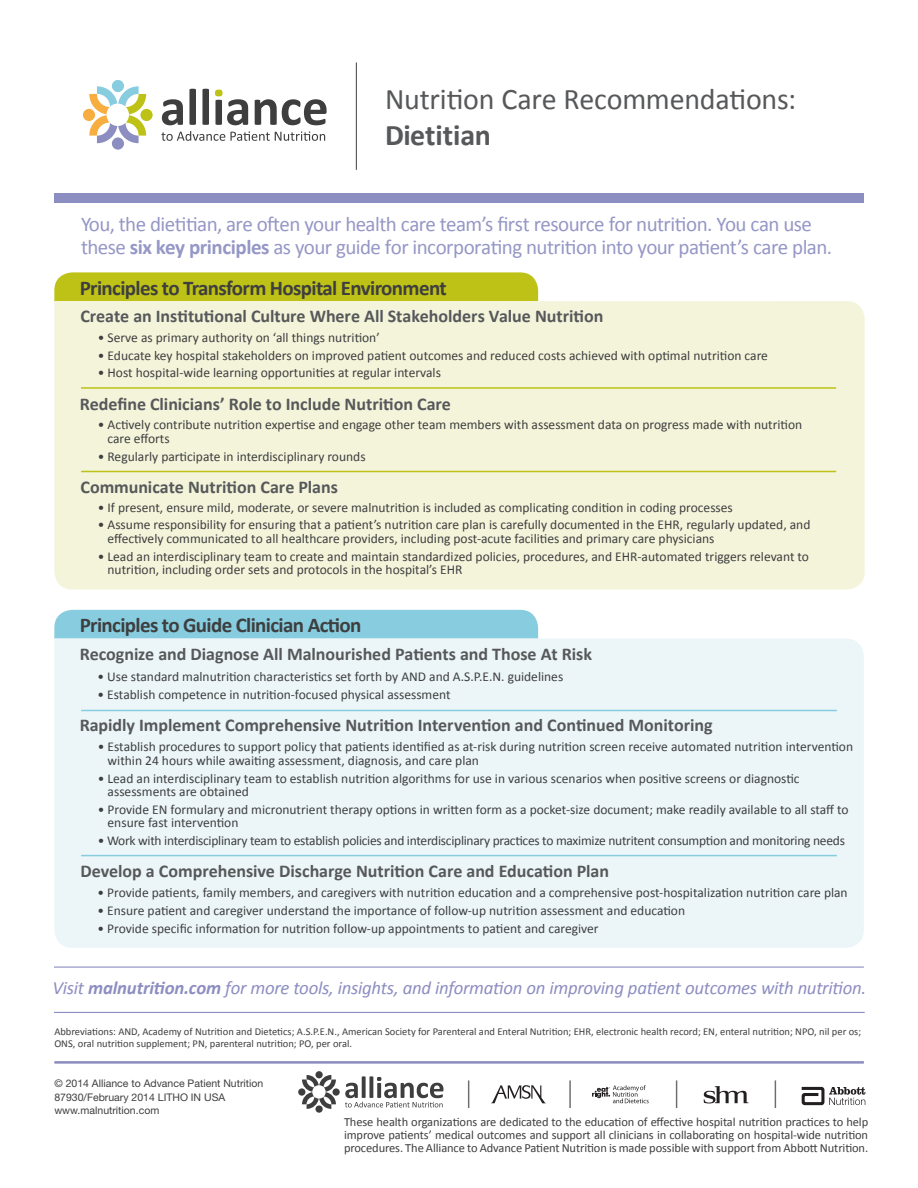
<style>
.page{position:relative;width:918px;height:1188px;background:#fff}
.page>*{position:absolute;margin:0;border:0;box-sizing:border-box;transform-origin:0 0}
.t1{font:30px/36px "Calibri";letter-spacing:-.005em;color:#57585a}
.t2{font:21px/22.5px "Calibri";letter-spacing:-.025em;color:#9597c6}
.t3{font:700 21px "Calibri";letter-spacing:-.03em;color:#3e3e3f}
.t4{font:italic 18.75px "Calibri";letter-spacing:-.015em;color:#8c8ec1}
.t5{font:700 18px "Calibri";color:#57585a}
.bullets{font:13.5px/13.5px "Calibri";color:#3e3e3f}
.bullets-2{font:13.5px "Calibri";letter-spacing:-.02em;color:#3e3e3f}
.t6{font:12.45px/13px "Calibri";letter-spacing:-.01em;color:#3e3e3f;text-align:justify}
.t7{font:10.5px/12px "Calibri";color:#3e3e3f}
.t8{font:10.5px "Helvetica Neue LT Std";color:#3e3e3f}
.s1{font-weight:700}
</style>
<div class="page">
<div style="left:54px;top:610px;width:484px;height:29px;background:#87cddf"></div>
<div style="left:54px;top:639px;width:810px;height:309px;background:#ecf6f9"></div>
<div style="left:54px;top:272px;width:484px;height:29px;background:#bec216"></div>
<div style="left:54px;top:301px;width:811px;height:288px;background:#f3f4da"></div>
<svg style="left:83px;top:80px;width:70px;height:70px"></svg>
<svg style="left:161px;top:89px;width:166px;height:52px"></svg>
<hr style="left:356px;top:62px;width:1px;height:108px;background:#3e3e3f">
<div style="left:54px;top:193px;width:810px;height:9px;background:#8c8ec1"></div>
<hr style="left:81px;top:387px;width:755px;height:2px;background:#bec216">
<hr style="left:81px;top:471px;width:755px;height:1px;background:#bec216">
<hr style="left:81px;top:710px;width:756px;height:1px;background:#87cddf">
<hr style="left:81px;top:855px;width:756px;height:1px;background:#87cddf">
<hr style="left:54px;top:1061px;width:810px;height:3px;background:#8c8ec1">
<hr style="left:54px;top:967px;width:810px;height:1px;background:#8c8ec1">
<hr style="left:54px;top:1012px;width:811px;height:1px;background:#8c8ec1">
<hr style="left:569px;top:1080px;width:2px;height:28px;background:#6c6d70">
<svg style="left:468px;top:1080px;width:1px;height:28px"></svg>
<svg style="left:676px;top:1080px;width:1px;height:28px"></svg>
<svg style="left:775px;top:1080px;width:1px;height:28px"></svg>
<svg style="left:298px;top:1071px;width:145px;height:42px"></svg>
<svg style="left:802px;top:1087px;width:63px;height:18px"></svg>
<svg style="left:491px;top:1085px;width:55px;height:18px"></svg>
<svg style="left:592px;top:1085px;width:57px;height:18px"></svg>
<svg style="left:704px;top:1086px;width:44px;height:17px"></svg>
<p class="t1" style="left:385px;top:79px;width:412px">Nutrition Care Recommendations:<br><span class="s1">Dietitian</span></p>
<p class="t2" style="left:81px;top:212px;width:753px">You, the dietitian, are often your health care team’s first resource for nutrition. You can use these <span class="s1">six key principles</span> as your guide for incorporating nutrition into your patient’s care plan.</p>
<p class="t3" style="left:80px;top:275px;width:369px">Principles to Transform Hospital Environment</p>
<p class="t5" style="left:80px;top:305px;width:524px">Create an Institutional Culture Where All Stakeholders Value Nutrition</p>
<p class="bullets" style="left:98px;top:330px;width:284px">• Serve as primary authority on ‘all things nutrition’</p>
<p class="bullets" style="left:98px;top:348px;width:672px">• Educate key hospital stakeholders on improved patient outcomes and reduced costs achieved with optimal nutrition care</p>
<p class="bullets" style="left:98px;top:366px;width:345px">• Host hospital-wide learning opportunities at regular intervals</p>
<p class="t5" style="left:80px;top:392px;width:373px">Redefine Clinicians’ Role to Include Nutrition Care</p>
<p class="bullets" style="left:108px;top:417px;width:696px;text-indent:-10px">• Actively contribute nutrition expertise and engage other team members with assessment data on progress made with nutrition care efforts</p>
<p class="bullets" style="left:98px;top:449px;width:269px">• Regularly participate in interdisciplinary rounds</p>
<p class="bullets" style="left:98px;top:500px;width:637px">• If present, ensure mild, moderate, or severe malnutrition is included as complicating condition in coding processes</p>
<p class="bullets" style="left:108px;top:518px;width:704px;text-indent:-10px">• Assume responsibility for ensuring that a patient’s nutrition care plan is carefully documented in the EHR, regularly updated, and effectively communicated to all healthcare providers, including post-acute facilities and primary care physicians</p>
<p class="bullets" style="left:108px;top:549px;width:703px;text-indent:-10px">• Lead an interdisciplinary team to create and maintain standardized policies, procedures, and EHR-automated triggers relevant to nutrition, including order sets and protocols in the hospital’s EHR</p>
<p class="t5" style="left:80px;top:476px;width:259px">Communicate Nutrition Care Plans</p>
<p class="t3" style="left:80px;top:612px;width:283px">Principles to Guide Clinician Action</p>
<p class="t5" style="left:80px;top:643px;width:514px">Recognize and Diagnose All Malnourished Patients and Those At Risk</p>
<p class="bullets" style="left:98px;top:670px;width:467px">• Use standard malnutrition characteristics set forth by AND and A.S.P.E.N. guidelines</p>
<p class="bullets" style="left:98px;top:687px;width:355px">• Establish competence in nutrition-focused physical assessment</p>
<p class="t5" style="left:80px;top:714px;width:634px">Rapidly Implement Comprehensive Nutrition Intervention and Continued Monitoring</p>
<p class="bullets" style="left:108px;top:739px;width:747px;text-indent:-10px">• Establish procedures to support policy that patients identified as at-risk during nutrition screen receive automated nutrition intervention within 24 hours while awaiting assessment, diagnosis, and care plan</p>
<p class="bullets" style="left:108px;top:771px;width:694px;text-indent:-10px">• Lead an interdisciplinary team to establish nutrition algorithms for use in various scenarios when positive screens or diagnostic assessments are obtained</p>
<p class="bullets" style="left:108px;top:802px;width:743px;text-indent:-10px">• Provide EN formulary and micronutrient therapy options in written form as a pocket-size document; make readily available to all staff to ensure fast intervention</p>
<p class="bullets-2" style="left:98px;top:832px;width:749px">• Work with interdisciplinary team to establish policies and interdisciplinary practices to maximize nutritent consumption and monitoring needs</p>
<p class="bullets" style="left:98px;top:885px;width:752px">• Provide patients, family members, and caregivers with nutrition education and a comprehensive post-hospitalization nutrition care plan</p>
<p class="bullets" style="left:98px;top:903px;width:589px">• Ensure patient and caregiver understand the importance of follow-up nutrition assessment and education</p>
<p class="bullets" style="left:98px;top:921px;width:503px">• Provide specific information for nutrition follow-up appointments to patient and caregiver</p>
<p class="t5" style="left:80px;top:860px;width:530px">Develop a Comprehensive Discharge Nutrition Care and Education Plan</p>
<p class="t4" style="left:52px;top:977px;width:815px">Visit <span class="s1">malnutrition.com</span> for more tools, insights, and information on improving patient outcomes with nutrition.</p>
<p class="t7" style="left:54px;top:1025px;width:808px">Abbreviations: AND, Academy of Nutrition and Dietetics; A.S.P.E.N., American Society for Parenteral and Enteral Nutrition; EHR, electronic health record; EN, enteral nutrition; NPO, nil per os;<br>ONS, oral nutrition supplement; PN, parenteral nutrition; PO, per oral.</p>
<p class="t8" style="left:54px;top:1077px;width:211px">© 2014 Alliance to Advance Patient Nutrition</p>
<p class="t8" style="left:54px;top:1091px;width:172px">87930/February 2014 LITHO IN USA</p>
<p class="t8" style="left:54px;top:1104px;width:106px">www.malnutrition.com</p>
<p class="t6" style="left:344px;top:1114px;width:526px">These health organizations are dedicated to the education of effective hospital nutrition practices to help improve patients’ medical outcomes and support all clinicians in collaborating on hospital-wide nutrition procedures. The Alliance to Advance Patient Nutrition is made possible with support from Abbott Nutrition.</p>
</div>
